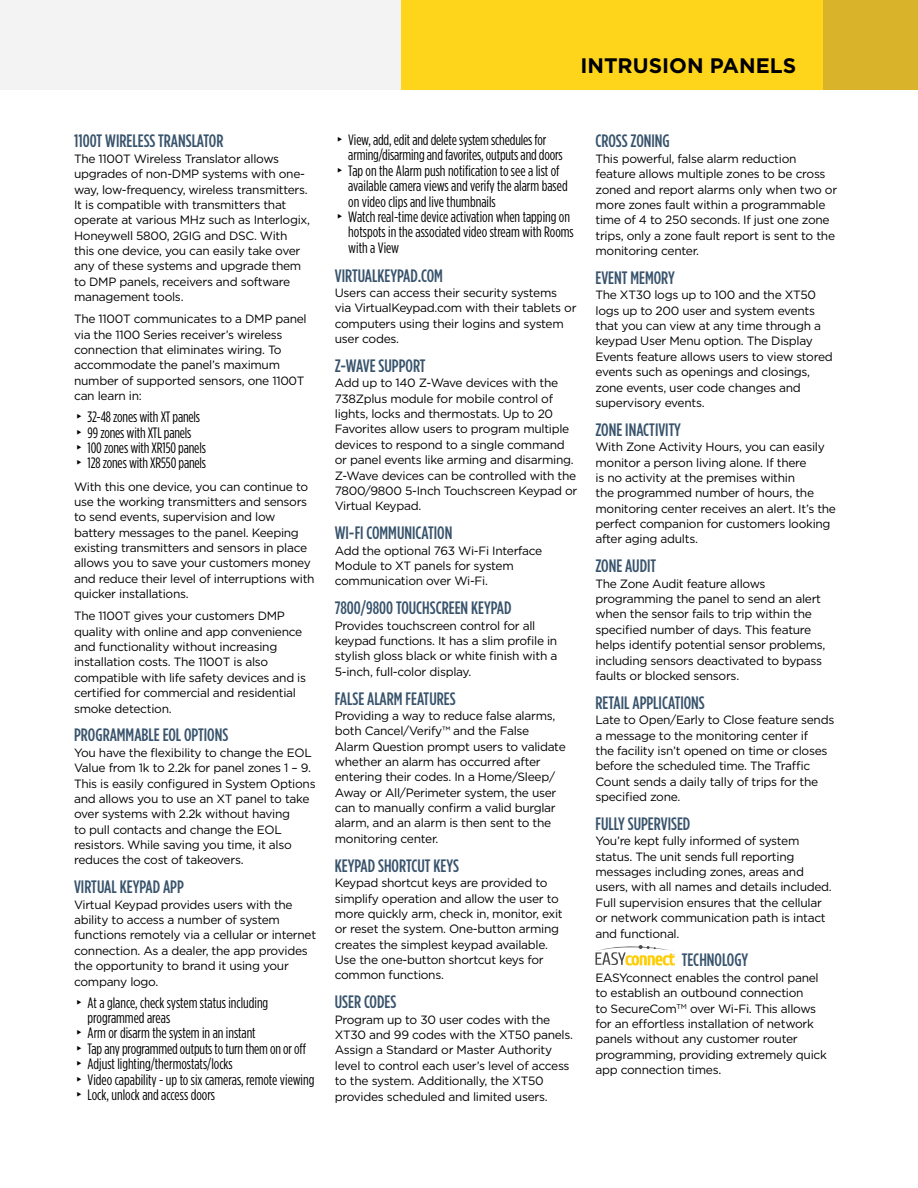
<style>
.page{position:relative;width:918px;height:1188px;background:#fff}
.page>*{position:absolute;margin:0;border:0;box-sizing:border-box;transform-origin:0 0}
.t1{font:700 21px "Gotham";color:#000}
.t2{font:500 18px "Gotham Condensed";color:#38536c}
.t3{font:15px/15.3px "Gotham Condensed";color:#000}
.t4{font:12px/15.3px "Gotham";letter-spacing:-.025em;color:#000}
.s1{font-family:"Arial Unicode MS"}
</style>
<div class="page">
<div style="left:0;top:0;width:918px;height:90px;background:#f3f3f3"></div>
<div style="left:402px;top:0;width:516px;height:90px;background:#fed51b"></div>
<div style="left:824px;top:0;width:94px;height:90px;background:#d9b329"></div>
<hr style="left:0;top:0;width:1px;height:90px;background:#000">
<svg style="left:596px;top:945px;width:79px;height:20px"></svg>
<h1 class="t1" style="left:580px;top:51px;width:217px">INTRUSION PANELS</h1>
<h2 class="t2" style="left:74px;top:131px;width:151px">1100T WIRELESS TRANSLATOR</h2>
<p class="t4" style="left:74px;top:151px;width:238px">The 1100T Wireless Translator allows upgrades of non-DMP systems with one&shy;way, low-frequency, wireless transmitters.<br>It is compatible with transmitters that operate at various MHz such as Interlogix, Honeywell 5800, 2GIG and DSC. With this one device, you can easily take over any of these systems and upgrade them to DMP panels, receivers and software management tools.</p>
<p class="t4" style="left:74px;top:311px;width:234px">The 1100T communicates to a DMP panel via the 1100 Series receiver’s wireless connection that eliminates wiring. To accommodate the panel’s maximum number of supported sensors, one 1100T can learn in:</p>
<p class="t3" style="left:74px;top:409px;width:134px"><span class="s1">▸</span> 32-48 zones with XT panels <span class="s1">▸</span> 99 zones with XTL panels<br><span class="s1">▸</span> 100 zones with XR150 panels <span class="s1">▸</span> 128 zones with XR550 panels</p>
<p class="t4" style="left:74px;top:478px;width:242px">With this one device, you can continue to use the working transmitters and sensors to send events, supervision and low battery messages to the panel. Keeping existing transmitters and sensors in place allows you to save your customers money and reduce their level of interruptions with quicker installations.</p>
<p class="t4" style="left:74px;top:608px;width:234px">The 1100T gives your customers DMP quality with online and app convenience and functionality without increasing installation costs. The 1100T is also compatible with life safety devices and is certified for commercial and residential smoke detection.</p>
<h2 class="t2" style="left:74px;top:725px;width:156px">PROGRAMMABLE EOL OPTIONS</h2>
<p class="t4" style="left:74px;top:745px;width:243px">You have the flexibility to change the EOL Value from 1k to 2.2k for panel zones 1 – 9.<br>This is easily configured in System Options and allows you to use an XT panel to take over systems with 2.2k without having<br>to pull contacts and change the EOL resistors. While saving you time, it also reduces the cost of takeovers.</p>
<h2 class="t2" style="left:74px;top:877px;width:111px">VIRTUAL KEYPAD APP</h2>
<p class="t4" style="left:74px;top:897px;width:244px">Virtual Keypad provides users with the ability to access a number of system functions remotely via a cellular or internet connection. As a dealer, the app provides the opportunity to brand it using your company logo.</p>
<p class="t3" style="left:74px;top:995px;width:196px"><span class="s1">▸</span> At a glance, check system status including</p>
<p class="t3" style="left:88px;top:1010px;width:84px">programmed areas</p>
<p class="t3" style="left:74px;top:1025px;width:183px"><span class="s1">▸</span> Arm or disarm the system in an instant</p>
<p class="t3" style="left:74px;top:1041px;width:234px"><span class="s1">▸</span> Tap any programmed outputs to turn them on or off</p>
<p class="t3" style="left:74px;top:1056px;width:160px"><span class="s1">▸</span> Adjust lighting/thermostats/locks</p>
<p class="t3" style="left:74px;top:1072px;width:242px"><span class="s1">▸</span> Video capability - up to six cameras, remote viewing</p>
<p class="t3" style="left:74px;top:1087px;width:142px"><span class="s1">▸</span> Lock, unlock and access doors</p>
<p class="t3" style="left:335px;top:132px;width:213px"><span class="s1">▸</span> View, add, edit and delete system schedules for</p>
<p class="t3" style="left:348px;top:147px;width:216px">arming/disarming and favorites, outputs and doors</p>
<p class="t3" style="left:335px;top:163px;width:226px"><span class="s1">▸</span> Tap on the Alarm push notification to see a list of</p>
<p class="t3" style="left:348px;top:178px;width:221px">available camera views and verify the alarm based</p>
<p class="t3" style="left:348px;top:193px;width:149px">on video clips and live thumbnails</p>
<p class="t3" style="left:335px;top:209px;width:237px"><span class="s1">▸</span> Watch real-time device activation when tapping on</p>
<p class="t3" style="left:348px;top:224px;width:227px">hotspots in the associated video stream with Rooms</p>
<p class="t3" style="left:348px;top:240px;width:52px">with a View</p>
<h2 class="t2" style="left:335px;top:265px;width:110px">VIRTUALKEYPAD.COM</h2>
<p class="t4" style="left:335px;top:285px;width:243px">Users can access their security systems via VirtualKeypad.com with their tablets or computers using their logins and system user codes.</p>
<h2 class="t2" style="left:335px;top:355px;width:92px">Z-WAVE SUPPORT</h2>
<p class="t4" style="left:335px;top:375px;width:244px">Add up to 140 Z-Wave devices with the 738Zplus module for mobile control of lights, locks and thermostats. Up to 20<br>Favorites allow users to program multiple devices to respond to a single command or panel events like arming and disarming.<br>Z-Wave devices can be controlled with the 7800/9800 5-Inch Touchscreen Keypad or Virtual Keypad.</p>
<h2 class="t2" style="left:335px;top:522px;width:119px">WI-FI COMMUNICATION</h2>
<p class="t4" style="left:335px;top:542px;width:209px">Add the optional 763 Wi-Fi Interface<br>Module to XT panels for system communication over Wi-Fi.</p>
<h2 class="t2" style="left:335px;top:597px;width:178px">7800/9800 TOUCHSCREEN KEYPAD</h2>
<p class="t4" style="left:335px;top:617px;width:224px">Provides touchscreen control for all keypad functions. It has a slim profile in stylish gloss black or white finish with a 5-inch, full-color display.</p>
<h2 class="t2" style="left:335px;top:688px;width:122px">FALSE ALARM FEATURES</h2>
<p class="t4" style="left:335px;top:708px;width:232px">Providing a way to reduce false alarms, both Cancel/Verify™ and the False Alarm Question prompt users to validate whether an alarm has occurred after entering their codes. In a Home/Sleep/ Away or All/Perimeter system, the user can to manually confirm a valid burglar alarm, and an alarm is then sent to the monitoring center.</p>
<h2 class="t2" style="left:335px;top:855px;width:126px">KEYPAD SHORTCUT KEYS</h2>
<p class="t4" style="left:335px;top:875px;width:229px">Keypad shortcut keys are provided to simplify operation and allow the user to more quickly arm, check in, monitor, exit or reset the system. One-button arming creates the simplest keypad available.<br>Use the one-button shortcut keys for common functions.</p>
<h2 class="t2" style="left:335px;top:992px;width:63px">USER CODES</h2>
<p class="t4" style="left:335px;top:1011px;width:240px">Program up to 30 user codes with the XT30 and 99 codes with the XT50 panels.<br>Assign a Standard or Master Authority level to control each user’s level of access to the system. Additionally, the XT50 provides scheduled and limited users.</p>
<h2 class="t2" style="left:596px;top:131px;width:76px">CROSS ZONING</h2>
<p class="t4" style="left:596px;top:151px;width:243px">This powerful, false alarm reduction feature allows multiple zones to be cross zoned and report alarms only when two or more zones fault within a programmable time of 4 to 250 seconds. If just one zone trips, only a zone fault report is sent to the monitoring center.</p>
<h2 class="t2" style="left:596px;top:267px;width:81px">EVENT MEMORY</h2>
<p class="t4" style="left:596px;top:287px;width:239px">The XT30 logs up to 100 and the XT50 logs up to 200 user and system events that you can view at any time through a keypad User Menu option. The Display Events feature allows users to view stored events such as openings and closings, zone events, user code changes and supervisory events.</p>
<h2 class="t2" style="left:596px;top:419px;width:87px">ZONE INACTIVITY</h2>
<p class="t4" style="left:596px;top:439px;width:242px">With Zone Activity Hours, you can easily monitor a person living alone. If there<br>is no activity at the premises within<br>the programmed number of hours, the monitoring center receives an alert. It’s the perfect companion for customers looking after aging adults.</p>
<h2 class="t2" style="left:596px;top:556px;width:62px">ZONE AUDIT</h2>
<p class="t4" style="left:596px;top:576px;width:232px">The Zone Audit feature allows programming the panel to send an alert when the sensor fails to trip within the specified number of days. This feature helps identify potential sensor problems, including sensors deactivated to bypass faults or blocked sensors.</p>
<h2 class="t2" style="left:596px;top:692px;width:111px">RETAIL APPLICATIONS</h2>
<p class="t4" style="left:596px;top:712px;width:240px">Late to Open/Early to Close feature sends a message to the monitoring center if<br>the facility isn’t opened on time or closes before the scheduled time. The Traffic Count sends a daily tally of trips for the specified zone.</p>
<h2 class="t2" style="left:596px;top:813px;width:96px">FULLY SUPERVISED</h2>
<p class="t4" style="left:596px;top:833px;width:238px">You’re kept fully informed of system status. The unit sends full reporting messages including zones, areas and users, with all names and details included.<br>Full supervision ensures that the cellular or network communication path is intact and functional.</p>
<h2 class="t2" style="left:682px;top:950px;width:68px">TECHNOLOGY</h2>
<p class="t4" style="left:596px;top:970px;width:233px">EASYconnect enables the control panel to establish an outbound connection<br>to SecureCom<sup>TM</sup> over Wi-Fi. This allows for an effortless installation of network panels without any customer router programming, providing extremely quick app connection times.</p>
</div>
